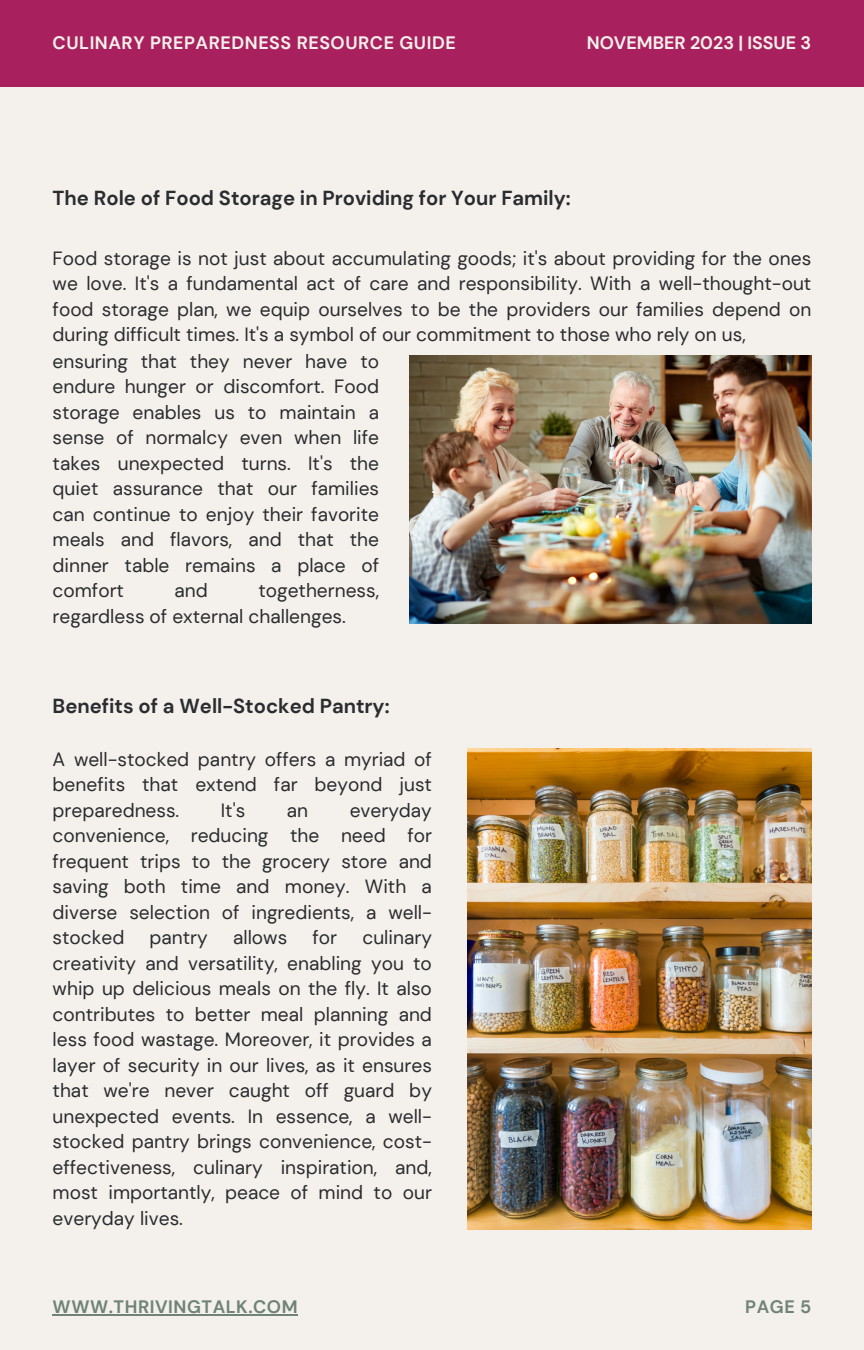
<style>
.page{position:relative;width:864px;height:1350px;background:#f4f0eb}
.page>*{position:absolute;margin:0;border:0;box-sizing:border-box;transform-origin:0 0}
.t1{font:700 20.25px "DM Sans";color:#2b2c30}
.t2{font:19.12px/25.4px "DM Sans";color:#2b2c30;text-align:justify}
.t3{font:700 18px "DM Sans";letter-spacing:.03em;color:#f4f0eb}
.t4{font:700 18px "DM Sans";letter-spacing:.03em;color:#6f8377}
.t5{font:700 18px "DM Sans";color:#f4f0eb}
</style>
<div class="page">
<div style="left:0;top:0;width:864px;height:86px;background:#a8215e"></div>
<img style="left:409px;top:355px;width:402px;height:268px">
<img style="left:467px;top:749px;width:344px;height:481px">
<hr style="left:53px;top:1314px;width:245px;height:2px;background:#6f8377">
<p class="t3" style="left:53px;top:31px;width:405px">CULINARY PREPAREDNESS RESOURCE GUIDE</p>
<p class="t5" style="left:587px;top:31px;width:226px">NOVEMBER 2023 | ISSUE 3</p>
<p class="t1" style="left:53px;top:185px;width:520px">The Role of Food Storage in Providing for Your Family:</p>
<p class="t2" style="left:53px;top:246px;width:760px">Food storage is not just about accumulating goods; it's about providing for the ones we love. It's a fundamental act of care and responsibility. With a well-thought-out food storage plan, we equip ourselves to be the providers our families depend on during difficult times. It's a symbol of our commitment to those who rely on us,</p>
<p class="t2" style="left:53px;top:349px;width:328px">ensuring that they never have to endure hunger or discomfort. Food storage enables us to maintain a sense of normalcy even when life takes unexpected turns. It's the quiet assurance that our families can continue to enjoy their favorite meals and flavors, and that the dinner table remains a place of comfort</p>
<p class="t2" style="left:53px;top:578px;width:328px;text-indent:206px">togetherness, regardless of external challenges.</p>
<p class="t2" style="left:175px;top:578px;width:35px">and</p>
<p class="t1" style="left:53px;top:693px;width:338px">Benefits of a Well-Stocked Pantry:</p>
<p class="t2" style="left:53px;top:747px;width:381px">A well-stocked pantry offers a myriad of benefits that extend far beyond just preparedness.</p>
<p class="t2" style="left:221px;top:798px;width:26px">It's</p>
<p class="t2" style="left:287px;top:798px;width:23px">an</p>
<p class="t2" style="left:53px;top:798px;width:381px;text-indent:297px">everyday convenience, reducing the need for frequent trips to the grocery store and saving both time and money. With a diverse selection of ingredients, a well&shy;stocked</p>
<p class="t2" style="left:53px;top:925px;width:381px;text-indent:310px">culinary creativity and versatility, enabling you to whip up delicious meals on the fly. It also contributes to better meal planning and less food wastage. Moreover, it provides a layer of security in our lives, as it ensures that we're never caught off guard by unexpected events. In essence, a well&shy;stocked pantry brings convenience, cost&shy;effectiveness, culinary inspiration, and, most importantly, peace of mind to our everyday lives.</p>
<p class="t2" style="left:150px;top:925px;width:60px">pantry</p>
<p class="t2" style="left:233px;top:925px;width:56px">allows</p>
<p class="t2" style="left:313px;top:925px;width:26px">for</p>
<p class="t4" style="left:53px;top:1295px;width:247px">WWW.THRIVINGTALK.COM</p>
<p class="t4" style="left:745px;top:1295px;width:67px">PAGE 5</p>
</div>
